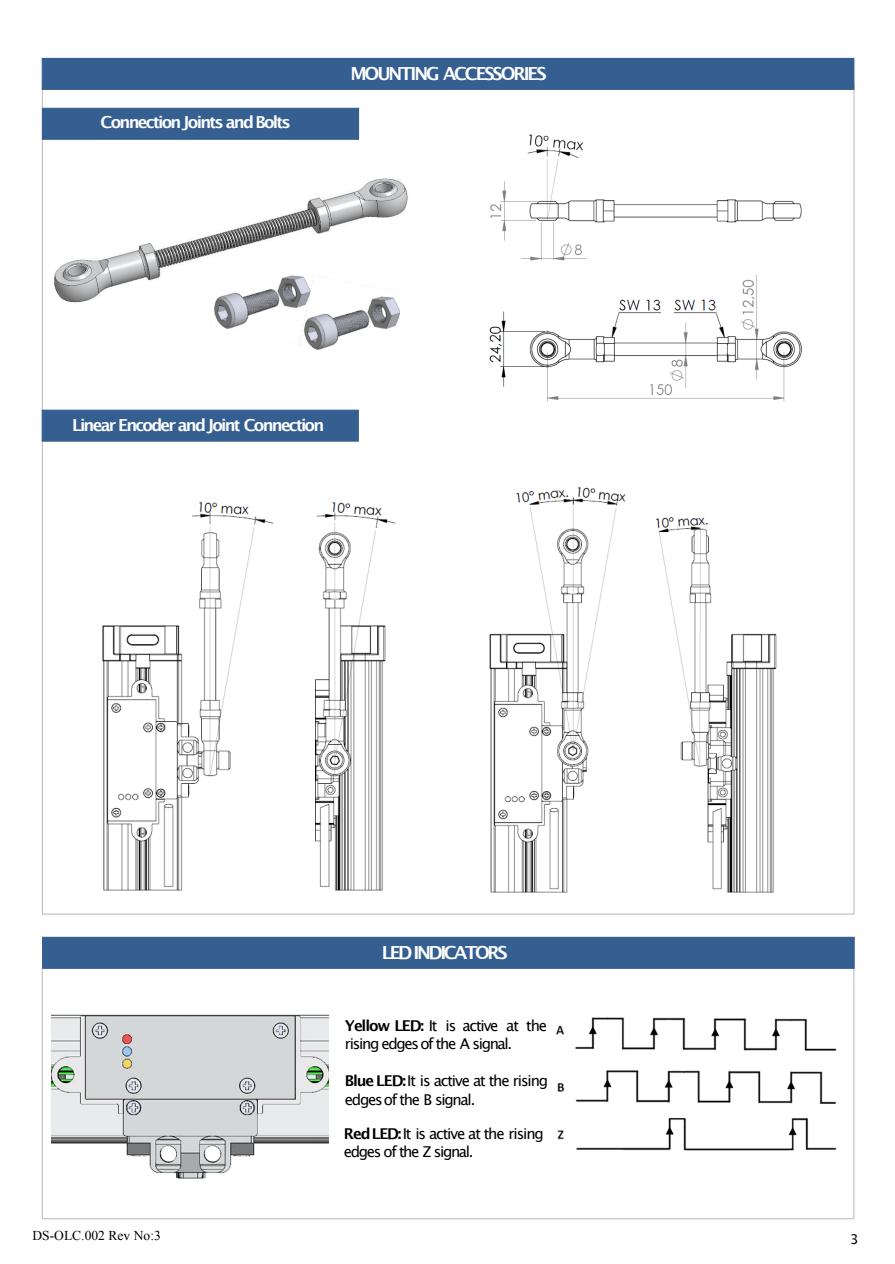
<style>
.page{position:relative;width:895px;height:1264px;background:#fff}
.page>*{position:absolute;margin:0;border:0;box-sizing:border-box;transform-origin:0 0}
.t1{font:700 18px "Lucida Grande";letter-spacing:-.12em;color:#fff}
.t2{font:700 16.5px "Lucida Grande";letter-spacing:-.105em;color:#fff}
.t3{font:15px/18.3px "Lucida Grande";letter-spacing:-.08em;color:#000}
.t4{font:13.5px "Times New Roman";color:#000}
.t5{font:13.5px "Lucida Grande";color:#000}
.s1{font-weight:700}
</style>
<div class="page">
<img style="left:51px;top:1015px;width:277px;height:164px">
<img style="left:54px;top:178px;width:354px;height:125px">
<div style="left:42px;top:58px;width:812px;height:32px;background:#365f91"></div>
<div style="left:42px;top:936px;width:812px;height:33px;background:#365f91;border:1px solid #365f91"></div>
<img style="left:489px;top:134px;width:313px;height:268px">
<img style="left:489px;top:487px;width:288px;height:406px">
<img style="left:102px;top:502px;width:294px;height:389px">
<div style="left:42px;top:108px;width:317px;height:32px;background:#365f91;border:1px solid #365f91"></div>
<div style="left:42px;top:410px;width:317px;height:32px;background:#365f91;border:1px solid #365f91"></div>
<img style="left:209px;top:255px;width:105px;height:74px">
<img style="left:299px;top:275px;width:105px;height:75px">
<img style="left:556px;top:1016px;width:281px;height:135px">
<p class="t2" style="left:101px;top:115px;width:192px">Connection Joints and Bolts</p>
<p class="t1" style="left:350px;top:66px;width:198px">MOUNTING ACCESSORIES</p>
<p class="t2" style="left:72px;top:418px;width:253px">Linear Encoder and Joint Connection</p>
<p class="t1" style="left:381px;top:944px;width:127px">LED INDICATORS</p>
<p class="t3" style="left:345px;top:1017px;width:203px"><span class="s1">Yellow LED:</span> It is active at the rising edges of the A signal.</p>
<p class="t3" style="left:345px;top:1072px;width:205px"><span class="s1">Blue LED:</span>It is active at the rising edgesof the B signal.</p>
<p class="t3" style="left:344px;top:1125px;width:201px"><span class="s1">RedLED:</span>It is active at the rising edges of the Z signal.</p>
<p class="t4" style="left:32px;top:1230px;width:130px">DS-OLC.002 Rev No:3</p>
<p class="t5" style="left:849px;top:1233px;width:10px">3</p>
</div>
